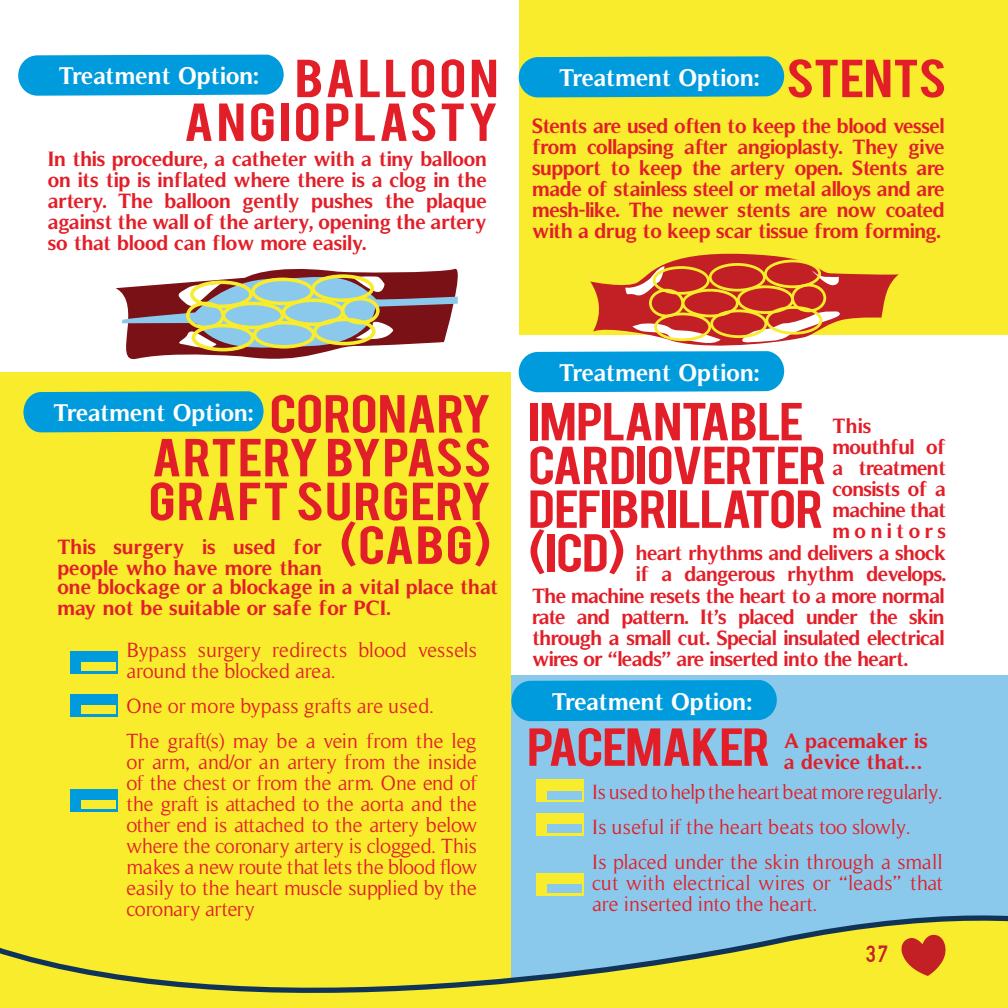
<style>
.page{position:relative;width:1008px;height:1008px;background:#f8ec2d}
.page>*{position:absolute;margin:0;border:0;box-sizing:border-box;transform-origin:0 0}
.t1{font:42px/43.8px "Bebas";letter-spacing:-.015em;color:#e21e28;text-align:right;scale:1.25 1}
.t2{font:42px/43.8px "Bebas";letter-spacing:.05em;color:#e21e28;text-align:right;scale:1.25 1}
.t3{font:700 24.5px "Timeless";color:#fff}
.t4{font:24.5px "Gliscor Gothic";color:#c32025}
.t5{font:700 21px/21px "Timeless";letter-spacing:-.03em;color:#e21e28;text-align:justify}
.t6{font:21px/21px "Timeless";letter-spacing:-.005em;color:#e21e28;text-align:justify}
.t7{font:700 21px/20.5px "Timeless";color:#e21e28}
.t8{font:700 21px "Timeless";letter-spacing:.215em;color:#e21e28}
</style>
<div class="page">
<div style="left:511px;top:607px;width:497px;height:401px;background:#8bc9ec"></div>
<div style="left:511px;top:335px;width:497px;height:339px;background:#fff"></div>
<svg style="left:0;top:915px;width:1008px;height:93px"></svg>
<svg style="left:899px;top:935px;width:47px;height:44px;background:#d76e28"></svg>
<div style="left:0;top:0;width:519px;height:372px;background:#fff"></div>
<svg style="left:18px;top:54px;width:266px;height:42px;background:#12a2de"></svg>
<svg style="left:23px;top:391px;width:241px;height:41px;background:#0d9fd2"></svg>
<svg style="left:519px;top:56px;width:265px;height:41px;background:#0c9fd3"></svg>
<svg style="left:511px;top:680px;width:266px;height:41px;background:#079ddc"></svg>
<div style="left:71px;top:652px;width:47px;height:22px;background:#009bdc"></div>
<div style="left:81px;top:663px;width:34px;height:8px;background:#f8ec2d"></div>
<div style="left:71px;top:694px;width:47px;height:23px;background:#009bdc"></div>
<div style="left:81px;top:705px;width:34px;height:9px;background:#f8ec2d"></div>
<div style="left:71px;top:789px;width:47px;height:22px;background:#009bdc"></div>
<div style="left:81px;top:800px;width:34px;height:8px;background:#f8ec2d"></div>
<div style="left:537px;top:780px;width:47px;height:22px;background:#f8ec2d"></div>
<div style="left:547px;top:791px;width:34px;height:8px;background:#8bc9ec"></div>
<div style="left:537px;top:814px;width:47px;height:22px;background:#f8ec2d"></div>
<div style="left:547px;top:825px;width:34px;height:8px;background:#8bc9ec"></div>
<div style="left:537px;top:874px;width:47px;height:22px;background:#f8ec2d"></div>
<div style="left:547px;top:885px;width:34px;height:8px;background:#8bc9ec"></div>
<svg style="left:115px;top:268px;width:343px;height:92px"></svg>
<svg style="left:519px;top:253px;width:380px;height:139px"></svg>
<h3 class="t2" style="left:184px;top:54px;width:253px">BALLOON<br>ANGIOPLASTY</h3>
<p class="t5" style="left:48px;top:149px;width:441px">In this procedure, a catheter with a tiny balloon on its tip is inflated where there is a clog in the artery. The balloon gently pushes the plaque against the wall of the artery, opening the artery so that blood can flow more easily.</p>
<p class="t3" style="left:59px;top:62px;width:201px">Treatment Option:</p>
<p class="t3" style="left:560px;top:63px;width:201px">Treatment Option:</p>
<h3 class="t1" style="left:786px;top:54px;width:130px">STENTS</h3>
<p class="t5" style="left:532px;top:115px;width:414px">Stents are used often to keep the blood vessel from collapsing after angioplasty. They give support to keep the artery open. Stents are made of stainless steel or metal alloys and are mesh-like. The newer stents are now coated with a drug to keep scar tissue from forming.</p>
<h3 class="t1" style="left:149px;top:389px;width:276px">CORONARY<br>ARTERY BYPASS<br>GRAFT SURGERY (CABG)</h3>
<p class="t3" style="left:54px;top:398px;width:201px">Treatment Option:</p>
<p class="t7" style="left:58px;top:536px;width:442px">This surgery is used for<br>people who have more than<br>one blockage or a blockage in a vital place that may not be suitable or safe for PCI.</p>
<p class="t6" style="left:126px;top:640px;width:352px">Bypass surgery redirects blood vessels around the blocked area.</p>
<p class="t6" style="left:126px;top:696px;width:309px">One or more bypass grafts are used.</p>
<p class="t6" style="left:126px;top:731px;width:352px">The graft(s) may be a vein from the leg or arm, and/or an artery from the inside of the chest or from the arm. One end of the graft is attached to the aorta and the other end is attached to the artery below where the coronary artery is clogged. This makes a new route that lets the blood flow easily to the heart muscle supplied by the coronary artery</p>
<h4 class="t3" style="left:560px;top:358px;width:201px">Treatment Option:</h4>
<h3 class="t1" style="left:528px;top:397px;width:241px;text-align:left">IMPLANTABLE<br>CARDIOVERTER<br>DEFIBRILLATOR (ICD)</h3>
<p class="t5" style="left:833px;top:415px;width:41px">This</p>
<p class="t5" style="left:833px;top:436px;width:115px">mouthful of</p>
<p class="t5" style="left:833px;top:457px;width:115px">a treatment</p>
<p class="t5" style="left:833px;top:478px;width:115px">consists of a</p>
<p class="t5" style="left:833px;top:499px;width:115px">machine that</p>
<p class="t8" style="left:833px;top:519px;width:115px">monitors</p>
<p class="t5" style="left:636px;top:542px;width:312px">heart rhythms and delivers a shock</p>
<p class="t5" style="left:636px;top:563px;width:312px">if a dangerous rhythm develops.</p>
<p class="t5" style="left:532px;top:585px;width:414px">The machine resets the heart to a more normal</p>
<p class="t5" style="left:532px;top:606px;width:414px">rate and pattern. It’s placed under the skin</p>
<p class="t5" style="left:532px;top:627px;width:414px">through a small cut. Special insulated electrical</p>
<p class="t5" style="left:532px;top:648px;width:378px">wires or “leads” are inserted into the heart.</p>
<p class="t3" style="left:552px;top:687px;width:201px">Treatment Option:</p>
<h3 class="t1" style="left:527px;top:722px;width:196px">PACEMAKER</h3>
<p class="t7" style="left:784px;top:730px;width:146px;line-height:21px">A pacemaker is a device that…</p>
<p class="t6" style="left:592px;top:782px;width:352px">Is used to help the heart beat more regularly.</p>
<p class="t6" style="left:592px;top:817px;width:320px">Is useful if the heart beats too slowly.</p>
<p class="t6" style="left:592px;top:852px;width:352px">Is placed under the skin through a small cut with electrical wires or “leads” that are inserted into the heart.</p>
<p class="t4" style="left:866px;top:939px;width:24px">37</p>
</div>
